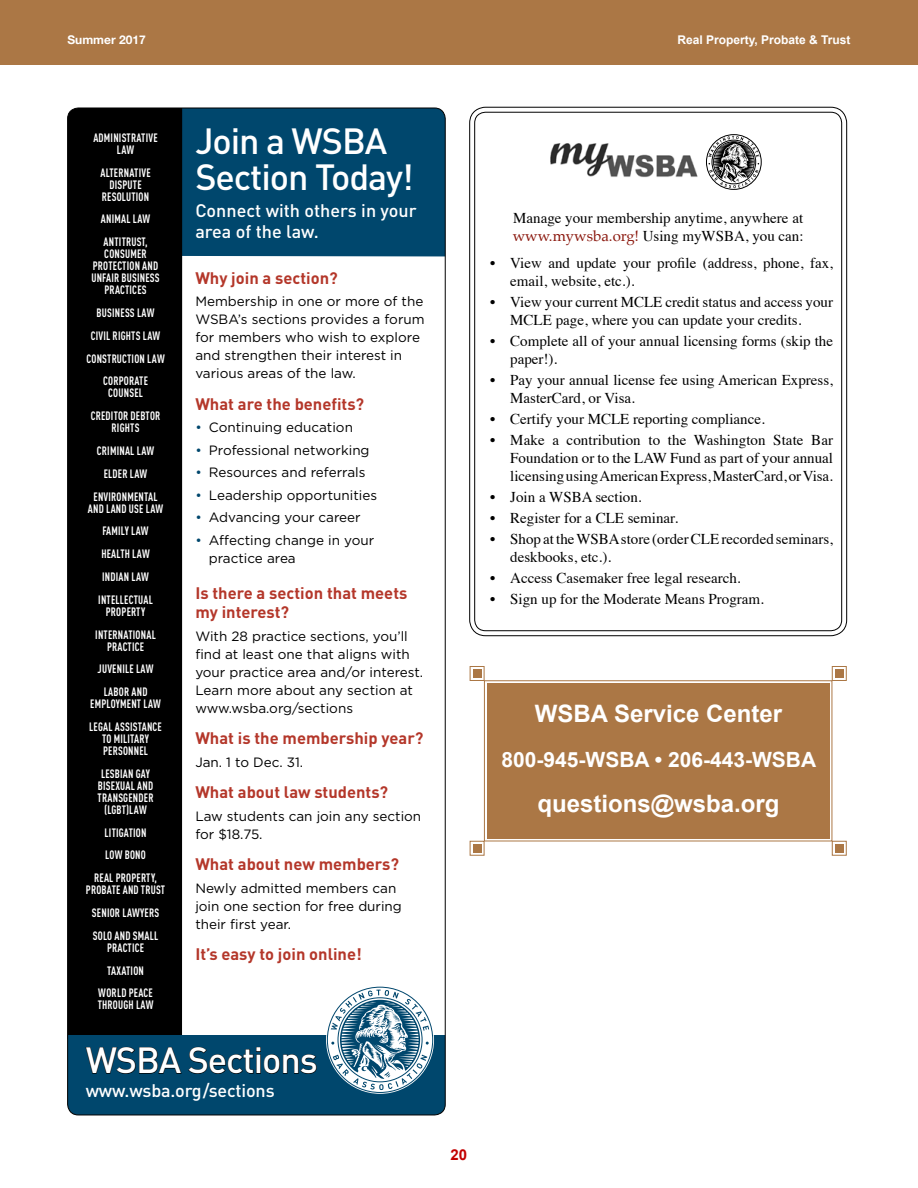
<style>
.page{position:relative;width:918px;height:1188px;background:#fff}
.page>*{position:absolute;margin:0;border:0;box-sizing:border-box;transform-origin:0 0}
.t1{font:500 36px/36px "DINOT";letter-spacing:-.03em;color:#fff}
.titlenotoc{font:700 24px "Arial";color:#fff}
.titlenotoc-2{font:700 21px "Arial";color:#fff}
.t2{font:500 18px/21px "DINOT";color:#fff}
.t3{font:700 16.5px/19.5px "DINOT";color:#b4372a}
.bullet{font:15px/18px "Times";color:#000}
.bodywspnoind{font:15px/18px "Times";color:#000}
.t4{font:700 15px "Arial";color:#c30000}
.t5{font:13.5px/18px "Gotham";color:#000}
.t6{font:700 condensed 12px/22.8px "DINOT";letter-spacing:.02em;color:#fff;text-align:center;scale:.9 1}
.t7{font:700 12px "Arial";color:#fff}
.t8{font:700 12px "Helvetica Neue";color:#fff}
.s1{color:#00476d}
.s2{font-family:"Palatino";color:#8b180e}
</style>
<div class="page">
<div style="left:0;top:0;width:918px;height:65px;background:#ab7745"></div>
<img style="left:550px;top:143px;width:148px;height:35px">
<div style="left:706px;top:134px;width:55px;height:56px;border:1px solid #000;border-radius:50%"></div>
<svg style="left:708px;top:136px;width:51px;height:52px"></svg>
<div style="left:469px;top:107px;width:378px;height:529px;border:6px solid #fff;border-radius:14px"></div>
<div style="left:483px;top:680px;width:350px;height:162px;background:#ab7745"></div>
<div style="left:489px;top:685px;width:338px;height:152px;border:1px solid #ab7745"></div>
<svg style="left:469px;top:666px;width:16px;height:16px"></svg>
<svg style="left:831px;top:666px;width:16px;height:16px"></svg>
<svg style="left:469px;top:840px;width:16px;height:16px"></svg>
<svg style="left:831px;top:840px;width:16px;height:16px"></svg>
<div style="left:182px;top:108px;width:262px;height:148px;background:#00476d"></div>
<div style="left:68px;top:108px;width:114px;height:931px;background:#000"></div>
<div style="left:68px;top:1035px;width:377px;height:80px;background:#00476d"></div>
<svg style="left:85px;top:1047px;width:97px;height:27px"></svg>
<svg style="left:188px;top:1047px;width:129px;height:27px"></svg>
<svg style="left:326px;top:986px;width:108px;height:108px"></svg>
<svg style="left:331px;top:990px;width:98px;height:100px"></svg>
<p class="t8" style="left:68px;top:30px;width:80px">Summer 2017</p>
<p class="t7" style="left:677px;top:32px;width:175px">Real Property, Probate &amp; Trust</p>
<p class="t6" style="left:93px;top:131px;width:73px;line-height:12px">ADMINISTRATIVE<br>LAW</p>
<p class="t6" style="left:100px;top:166px;width:57px;line-height:12px">ALTERNATIVE<br>DISPUTE<br>RESOLUTION</p>
<p class="t6" style="left:101px;top:208px;width:56px;text-align:left">ANIMAL LAW<br>ANTITRUST,</p>
<p class="t6" style="left:91px;top:248px;width:77px;line-height:12px">CONSUMER<br>PROTECTION AND<br>UNFAIR BUSINESS<br>PRACTICES</p>
<p class="t6" style="left:86px;top:301px;width:89px">BUSINESS LAW<br>CIVIL RIGHTS LAW<br>CONSTRUCTION LAW<br>CORPORATE</p>
<p class="t6" style="left:91px;top:382px;width:79px">COUNSEL<br>CREDITOR DEBTOR</p>
<p class="t6" style="left:94px;top:416px;width:73px">RIGHTS<br>CRIMINAL LAW<br>ELDER LAW<br>ENVIRONMENTAL</p>
<p class="t6" style="left:88px;top:497px;width:85px">AND LAND USE LAW<br>FAMILY LAW<br>HEALTH LAW<br>INDIAN LAW<br>INTELLECTUAL</p>
<p class="t6" style="left:95px;top:600px;width:69px">PROPERTY<br>INTERNATIONAL</p>
<p class="t6" style="left:98px;top:635px;width:64px">PRACTICE<br>JUVENILE LAW<br>LABOR AND</p>
<p class="t6" style="left:89px;top:692px;width:82px;text-align:left">EMPLOYMENT LAW<br>LEGAL ASSISTANCE</p>
<p class="t6" style="left:102px;top:733px;width:53px;line-height:12px;text-align:left">TO MILITARY<br>PERSONNEL</p>
<p class="t6" style="left:98px;top:767px;width:64px;line-height:12px">LESBIAN GAY<br>BISEXUAL AND<br>TRANSGENDER (LGBT)LAW</p>
<p class="t6" style="left:94px;top:821px;width:71px">LITIGATION<br>LOW BONO<br>REAL PROPERTY,</p>
<p class="t6" style="left:86px;top:878px;width:90px">PROBATE AND TRUST<br>SENIOR LAWYERS<br>SOLO AND SMALL</p>
<p class="t6" style="left:98px;top:936px;width:62px">PRACTICE<br>TAXATION<br>WORLD PEACE</p>
<p class="t6" style="left:98px;top:994px;width:64px">THROUGH LAW</p>
<p class="t1" style="left:195px;top:122px;width:220px">Join a WSBA<br>Section Today!</p>
<p class="t2" style="left:195px;top:200px;width:223px">Connect with others in your area of the law.</p>
<p class="t3" style="left:195px;top:268px;width:144px">Why join a section?</p>
<p class="t5" style="left:195px;top:292px;width:231px">Membership in one or more of the<br>WSBA’s sections provides a forum for members who wish to explore and strengthen their interest in various areas of the law.</p>
<p class="t3" style="left:195px;top:394px;width:170px">What are the benefits?</p>
<p class="t5" style="left:195px;top:418px;width:159px"><span class="s1">•</span> Continuing education</p>
<p class="t5" style="left:195px;top:441px;width:176px"><span class="s1">•</span> Professional networking</p>
<p class="t5" style="left:195px;top:463px;width:172px"><span class="s1">•</span> Resources and referrals</p>
<p class="t5" style="left:195px;top:486px;width:183px"><span class="s1">•</span> Leadership opportunities</p>
<p class="t5" style="left:195px;top:508px;width:167px"><span class="s1">•</span> Advancing your career</p>
<p class="t5" style="left:209px;top:531px;width:167px;text-indent:-14px"><span class="s1">•</span> Affecting change in your practice area</p>
<p class="t3" style="left:195px;top:583px;width:214px">Is there a section that meets my interest?</p>
<p class="t5" style="left:195px;top:627px;width:229px">With 28 practice sections, you’ll find at least one that aligns with your practice area and/or interest.<br>Learn more about any section at www.wsba.org/sections</p>
<p class="t3" style="left:195px;top:728px;width:230px">What is the membership year?</p>
<p class="t5" style="left:195px;top:753px;width:109px">Jan. 1 to Dec. 31.</p>
<p class="t3" style="left:195px;top:782px;width:194px">What about law students?</p>
<p class="t5" style="left:195px;top:807px;width:227px">Law students can join any section for $18.75.</p>
<p class="t3" style="left:195px;top:854px;width:205px">What about new members?</p>
<p class="t5" style="left:195px;top:879px;width:208px">Newly admitted members can join one section for free during their first year.</p>
<p class="t3" style="left:195px;top:944px;width:168px">It’s easy to join online!</p>
<p class="t1" style="left:86px;top:1041px;width:234px">WSBA Sections</p>
<p class="t2" style="left:86px;top:1080px;width:190px">www.wsba.org/sections</p>
<p class="bodywspnoind" style="left:513px;top:207px;width:292px">Manage your membership anytime, anywhere at <span class="s2">www.mywsba.org!</span> Using myWSBA, you can:</p>
<p class="bullet" style="left:510px;top:252px;width:324px;text-indent:-20px">• View and update your profile (address, phone, fax, email, website, etc.).</p>
<p class="bullet" style="left:510px;top:291px;width:324px;text-indent:-20px">• View your current MCLE credit status and access your<br>MCLE page, where you can update your credits.</p>
<p class="bullet" style="left:510px;top:330px;width:324px;text-indent:-20px">• Complete all of your annual licensing forms (skip the paper!).</p>
<p class="bullet" style="left:510px;top:369px;width:324px;text-indent:-20px">• Pay your annual license fee using American Express,<br>MasterCard, or Visa.</p>
<p class="bullet" style="left:490px;top:408px;width:276px">• Certify your MCLE reporting compliance.</p>
<p class="bullet" style="left:510px;top:429px;width:324px;text-align:justify;text-indent:-20px">• Make a contribution to the Washington State Bar Foundation or to the LAW Fund as part of your annual licensingusingAmericanExpress,MasterCard,orVisa.</p>
<p class="bullet" style="left:490px;top:486px;width:153px">• Join a WSBA section.</p>
<p class="bullet" style="left:490px;top:507px;width:190px">• Register for a CLE seminar.</p>
<p class="bullet" style="left:510px;top:528px;width:324px;text-indent:-20px">• Shop at theWSBAstore (orderCLErecorded seminars, deskbooks, etc.).</p>
<p class="bullet" style="left:490px;top:567px;width:252px">• Access Casemaker free legal research.</p>
<p class="bullet" style="left:490px;top:588px;width:275px">• Sign up for the Moderate Means Program.</p>
<p class="titlenotoc" style="left:535px;top:698px;width:249px">WSBA Service Center</p>
<p class="titlenotoc-2" style="left:502px;top:746px;width:316px">800-945-WSBA • 206-443-WSBA</p>
<p class="titlenotoc" style="left:537px;top:788px;width:244px">questions@wsba.org</p>
<p class="t4" style="left:451px;top:1145px;width:18px">20</p>
</div>
